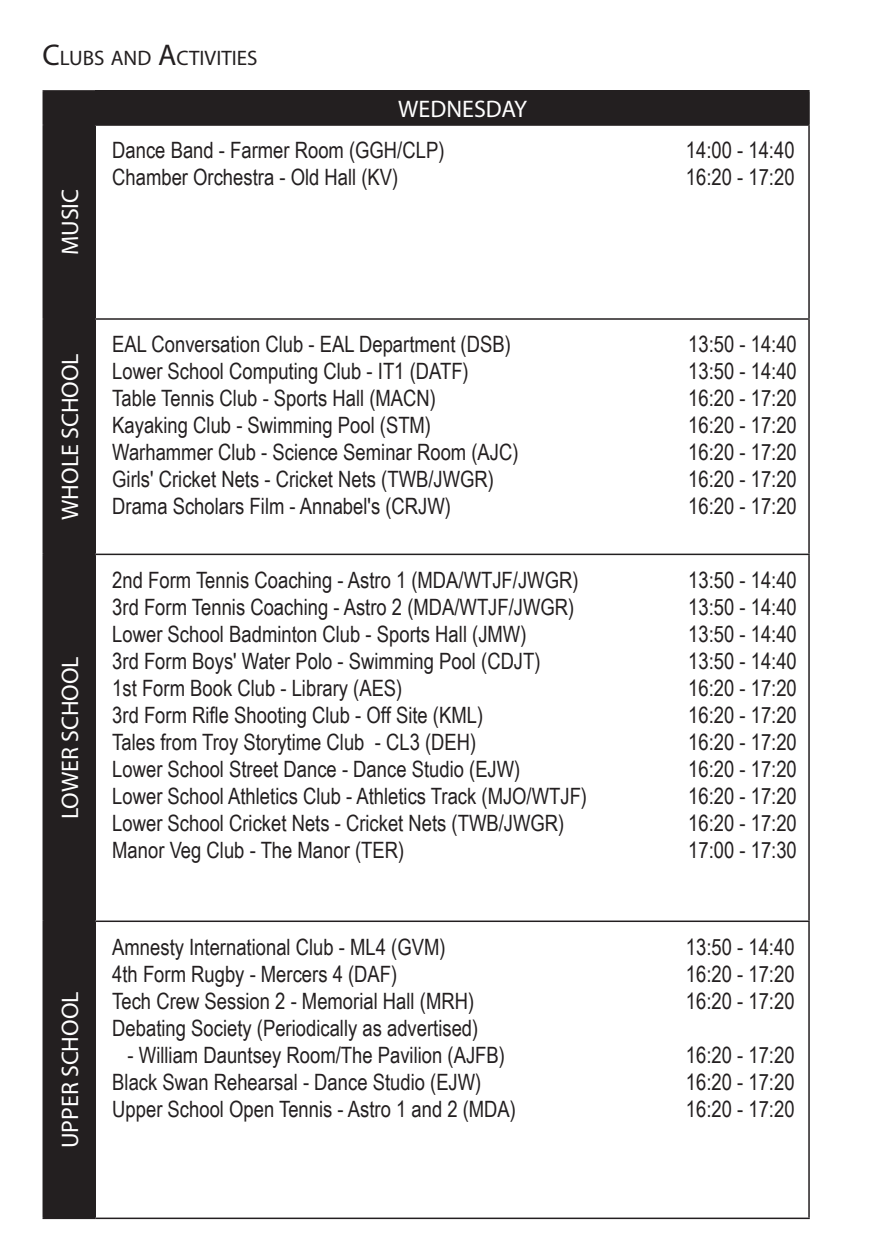
<style>
.page{position:relative;width:893px;height:1259px;background:#fff}
.page>*{position:absolute;margin:0;border:0;box-sizing:border-box;transform-origin:0 0}
.t1{font:24px "Myriad Pro";color:#fff}
.t2{font:24px "Myriad Pro";color:#fff}
.t3{font:22.5px "Arial Narrow";color:#231f20}
.t4{font:21px "Myriad Pro";color:#231f20}
.s1{font-size:30px}
</style>
<div class="page">
<div style="left:44px;top:92px;width:50px;height:1125px;background:#231f20"></div>
<div style="left:95px;top:91px;width:714px;height:34px;background:#231f20"></div>
<hr style="left:43px;top:920px;width:52px;height:2px;background:#231f20">
<hr style="left:95px;top:920px;width:715px;height:2px;background:#231f20">
<hr style="left:43px;top:1217px;width:52px;height:2px;background:#231f20">
<hr style="left:95px;top:1217px;width:715px;height:2px;background:#231f20">
<hr style="left:43px;top:553px;width:52px;height:2px;background:#231f20">
<hr style="left:95px;top:553px;width:715px;height:2px;background:#231f20">
<hr style="left:43px;top:318px;width:52px;height:2px;background:#231f20">
<hr style="left:95px;top:318px;width:715px;height:2px;background:#231f20">
<hr style="left:43px;top:124px;width:52px;height:2px;background:#231f20">
<hr style="left:95px;top:124px;width:715px;height:2px;background:#231f20">
<hr style="left:43px;top:90px;width:52px;height:2px;background:#231f20">
<hr style="left:43px;top:92px;width:1px;height:32px;background:#231f20">
<hr style="left:95px;top:90px;width:715px;height:2px;background:#231f20">
<hr style="left:94px;top:92px;width:2px;height:32px;background:#231f20">
<hr style="left:808px;top:92px;width:2px;height:32px;background:#231f20">
<hr style="left:43px;top:126px;width:1px;height:192px;background:#231f20">
<hr style="left:94px;top:126px;width:2px;height:192px;background:#231f20">
<hr style="left:808px;top:126px;width:2px;height:192px;background:#231f20">
<hr style="left:43px;top:320px;width:1px;height:233px;background:#231f20">
<hr style="left:94px;top:320px;width:2px;height:233px;background:#231f20">
<hr style="left:808px;top:320px;width:2px;height:233px;background:#231f20">
<hr style="left:43px;top:555px;width:1px;height:365px;background:#231f20">
<hr style="left:94px;top:555px;width:2px;height:365px;background:#231f20">
<hr style="left:808px;top:555px;width:2px;height:365px;background:#231f20">
<hr style="left:43px;top:922px;width:1px;height:295px;background:#231f20">
<hr style="left:94px;top:922px;width:2px;height:295px;background:#231f20">
<hr style="left:808px;top:922px;width:2px;height:295px;background:#231f20">
<p class="t4" style="left:43px;top:45px;width:216px"><span class="s1">C</span>LUBS AND <span class="s1">A</span>CTIVITIES</p>
<p class="t2" style="left:398px;top:94px;width:130px">WEDNESDAY</p>
<p class="t1" style="left:55px;top:255px;width:68px;rotate:-90deg">MUSIC</p>
<p class="t1" style="left:55px;top:520px;width:168px;rotate:-90deg">WHOLE SCHOOL</p>
<p class="t1" style="left:55px;top:819px;width:164px;rotate:-90deg">LOWER SCHOOL</p>
<p class="t1" style="left:55px;top:1148px;width:158px;rotate:-90deg">UPPER SCHOOL</p>
<p class="t3" style="left:112px;top:134px;width:334px">Dance Band - Farmer Room (GGH/CLP)</p>
<p class="t3" style="left:686px;top:134px;width:110px">14:00 - 14:40</p>
<p class="t3" style="left:112px;top:161px;width:288px">Chamber Orchestra - Old Hall (KV)</p>
<p class="t3" style="left:686px;top:161px;width:110px">16:20 - 17:20</p>
<p class="t3" style="left:112px;top:328px;width:400px">EAL Conversation Club - EAL Department (DSB)</p>
<p class="t3" style="left:688px;top:328px;width:110px">13:50 - 14:40</p>
<p class="t3" style="left:112px;top:355px;width:358px">Lower School Computing Club - IT1 (DATF)</p>
<p class="t3" style="left:688px;top:355px;width:110px">13:50 - 14:40</p>
<p class="t3" style="left:112px;top:382px;width:325px">Table Tennis Club - Sports Hall (MACN)</p>
<p class="t3" style="left:688px;top:382px;width:110px">16:20 - 17:20</p>
<p class="t3" style="left:112px;top:409px;width:320px">Kayaking Club - Swimming Pool (STM)</p>
<p class="t3" style="left:688px;top:409px;width:110px">16:20 - 17:20</p>
<p class="t3" style="left:112px;top:436px;width:408px">Warhammer Club - Science Seminar Room (AJC)</p>
<p class="t3" style="left:688px;top:436px;width:110px">16:20 - 17:20</p>
<p class="t3" style="left:112px;top:463px;width:383px">Girls' Cricket Nets - Cricket Nets (TWB/JWGR)</p>
<p class="t3" style="left:688px;top:463px;width:110px">16:20 - 17:20</p>
<p class="t3" style="left:112px;top:490px;width:340px">Drama Scholars Film - Annabel's (CRJW)</p>
<p class="t3" style="left:688px;top:490px;width:110px">16:20 - 17:20</p>
<p class="t3" style="left:112px;top:563px;width:468px">2nd Form Tennis Coaching - Astro 1 (MDA/WTJF/JWGR)</p>
<p class="t3" style="left:688px;top:563px;width:110px">13:50 - 14:40</p>
<p class="t3" style="left:112px;top:590px;width:464px">3rd Form Tennis Coaching - Astro 2 (MDA/WTJF/JWGR)</p>
<p class="t3" style="left:688px;top:590px;width:110px">13:50 - 14:40</p>
<p class="t3" style="left:112px;top:617px;width:416px">Lower School Badminton Club - Sports Hall (JMW)</p>
<p class="t3" style="left:688px;top:617px;width:110px">13:50 - 14:40</p>
<p class="t3" style="left:112px;top:644px;width:430px">3rd Form Boys' Water Polo - Swimming Pool (CDJT)</p>
<p class="t3" style="left:688px;top:644px;width:110px">13:50 - 14:40</p>
<p class="t3" style="left:112px;top:671px;width:292px">1st Form Book Club - Library (AES)</p>
<p class="t3" style="left:688px;top:671px;width:110px">16:20 - 17:20</p>
<p class="t3" style="left:112px;top:698px;width:372px">3rd Form Rifle Shooting Club - Off Site (KML)</p>
<p class="t3" style="left:688px;top:698px;width:110px">16:20 - 17:20</p>
<p class="t3" style="left:112px;top:725px;width:366px">Tales from Troy Storytime Club - CL3 (DEH)</p>
<p class="t3" style="left:688px;top:725px;width:110px">16:20 - 17:20</p>
<p class="t3" style="left:112px;top:752px;width:410px">Lower School Street Dance - Dance Studio (EJW)</p>
<p class="t3" style="left:688px;top:752px;width:110px">16:20 - 17:20</p>
<p class="t3" style="left:112px;top:779px;width:476px">Lower School Athletics Club - Athletics Track (MJO/WTJF)</p>
<p class="t3" style="left:688px;top:779px;width:110px">16:20 - 17:20</p>
<p class="t3" style="left:112px;top:806px;width:454px">Lower School Cricket Nets - Cricket Nets (TWB/JWGR)</p>
<p class="t3" style="left:688px;top:806px;width:110px">16:20 - 17:20</p>
<p class="t3" style="left:112px;top:833px;width:293px">Manor Veg Club - The Manor (TER)</p>
<p class="t3" style="left:688px;top:833px;width:110px">17:00 - 17:30</p>
<p class="t3" style="left:112px;top:930px;width:335px">Amnesty International Club - ML4 (GVM)</p>
<p class="t3" style="left:686px;top:930px;width:110px">13:50 - 14:40</p>
<p class="t3" style="left:112px;top:957px;width:287px">4th Form Rugby - Mercers 4 (DAF)</p>
<p class="t3" style="left:686px;top:957px;width:110px">16:20 - 17:20</p>
<p class="t3" style="left:112px;top:984px;width:363px">Tech Crew Session 2 - Memorial Hall (MRH)</p>
<p class="t3" style="left:686px;top:984px;width:110px">16:20 - 17:20</p>
<p class="t3" style="left:112px;top:1011px;width:368px">Debating Society (Periodically as advertised)</p>
<p class="t3" style="left:128px;top:1038px;width:379px">- William Dauntsey Room/The Pavilion (AJFB)</p>
<p class="t3" style="left:686px;top:1038px;width:110px">16:20 - 17:20</p>
<p class="t3" style="left:112px;top:1065px;width:371px">Black Swan Rehearsal - Dance Studio (EJW)</p>
<p class="t3" style="left:686px;top:1065px;width:110px">16:20 - 17:20</p>
<p class="t3" style="left:112px;top:1092px;width:405px">Upper School Open Tennis - Astro 1 and 2 (MDA)</p>
<p class="t3" style="left:686px;top:1092px;width:110px">16:20 - 17:20</p>
</div>
